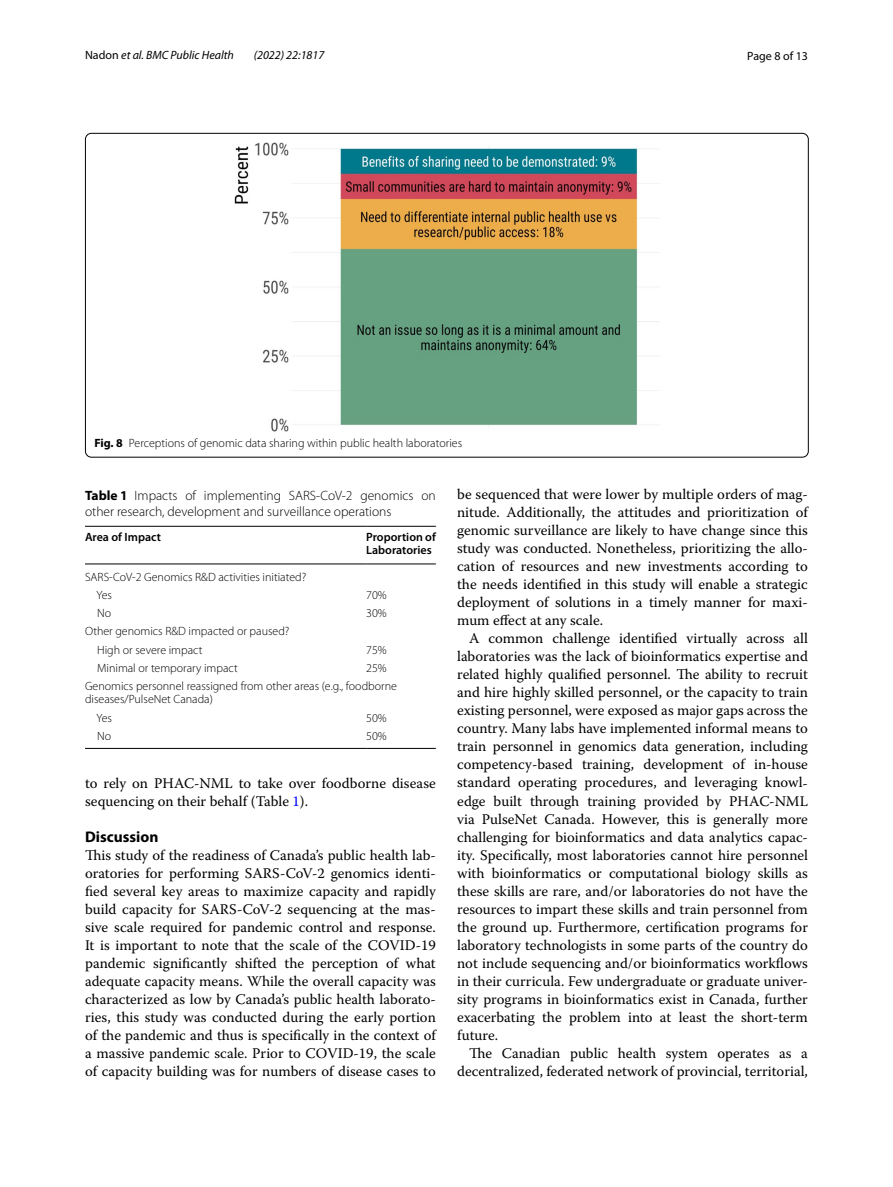
<style>
.page{position:relative;width:893px;height:1187px;background:#fff}
.page>*{position:absolute;margin:0;border:0;box-sizing:border-box;transform-origin:0 0}
.t1{font:700 15.45px "Myriad Pro";color:#000}
.t2{font:14.7px/18px "Warnock Pro";color:#000;text-align:justify}
.t3{font:300 13.5px/16.5px "Myriad Pro";color:#000}
.t4{font:300 12px/18.1px "Myriad Pro";color:#000}
.t5{font:italic 12px "Myriad Pro";color:#000}
.t6{font:600 12px/13.5px "Myriad Pro";color:#000}
.t7{font:12px "Myriad Pro";color:#000}
.s1{font-style:normal}
.s2{font-weight:700}
.s3{color:#00f}
</style>
<div class="page">
<img style="left:234px;top:142px;width:425px;height:290px">
<hr style="left:85px;top:526px;width:281px;height:1px;background:#000">
<hr style="left:85px;top:563px;width:281px;height:1px;background:#000">
<hr style="left:366px;top:526px;width:70px;height:1px;background:#000">
<hr style="left:366px;top:563px;width:70px;height:1px;background:#000">
<hr style="left:85px;top:748px;width:281px;height:1px;background:#000">
<hr style="left:366px;top:748px;width:70px;height:1px;background:#000">
<p class="t5" style="left:85px;top:48px;width:150px"><span class="s1">Nadon</span> et al. BMC Public Health</p>
<p class="t5" style="left:254px;top:48px;width:72px">(2022) 22:1817</p>
<p class="t7" style="left:747px;top:48px;width:62px">Page 8 of 13</p>
<p class="t4" style="left:94px;top:434px;width:369px"><span class="s2">Fig. 8</span> Perceptions of genomic data sharing within public health laboratories</p>
<p class="t3" style="left:85px;top:487px;width:352px"><span class="s2">Table 1</span> Impacts of implementing SARS-CoV-2 genomics on other research, development and surveillance operations</p>
<p class="t6" style="left:85px;top:529px;width:77px">Area of Impact</p>
<p class="t6" style="left:366px;top:529px;width:71px">Proportion of<br>Laboratories</p>
<p class="t4" style="left:96px;top:568px;width:211px;text-indent:-11px">SARS-CoV-2 Genomics R&amp;D activities initiated?<br>Yes</p>
<p class="t4" style="left:366px;top:586px;width:22px">70%</p>
<p class="t4" style="left:97px;top:604px;width:16px">No</p>
<p class="t4" style="left:366px;top:604px;width:22px">30%</p>
<p class="t4" style="left:97px;top:622px;width:194px;text-indent:-12px">Other genomics R&amp;D impacted or paused?<br>High or severe impact</p>
<p class="t4" style="left:366px;top:640px;width:22px">75%</p>
<p class="t4" style="left:97px;top:658px;width:142px">Minimal or temporary impact</p>
<p class="t4" style="left:85px;top:658px;width:314px;text-indent:281px">25%<br>Genomics personnel reassigned from other areas (e.g., foodborne</p>
<p class="t4" style="left:96px;top:690px;width:118px;text-indent:-11px">diseases/PulseNet Canada)<br>Yes</p>
<p class="t4" style="left:366px;top:708px;width:22px">50%</p>
<p class="t4" style="left:97px;top:727px;width:16px">No</p>
<p class="t4" style="left:366px;top:727px;width:22px">50%</p>
<p class="t2" style="left:85px;top:773px;width:352px">to rely on PHAC-NML to take over foodborne disease sequencing on their behalf (Table <span class="s3">1</span>).</p>
<p class="t1" style="left:85px;top:826px;width:75px">Discussion</p>
<p class="t2" style="left:85px;top:845px;width:352px">This study of the readiness of Canada’s public health lab&shy;oratories for performing SARS-CoV-2 genomics identi&shy;fied several key areas to maximize capacity and rapidly build capacity for SARS-CoV-2 sequencing at the mas&shy;sive scale required for pandemic control and response.<br>It is important to note that the scale of the COVID-19 pandemic significantly shifted the perception of what adequate capacity means. While the overall capacity was characterized as low by Canada’s public health laborato&shy;ries, this study was conducted during the early portion of the pandemic and thus is specifically in the context of a massive pandemic scale. Prior to COVID-19, the scale of capacity building was for numbers of disease cases to</p>
<p class="t2" style="left:457px;top:485px;width:352px">be sequenced that were lower by multiple orders of mag&shy;nitude. Additionally, the attitudes and prioritization of genomic surveillance are likely to have change since this study was conducted. Nonetheless, prioritizing the allo&shy;cation of resources and new investments according to the needs identified in this study will enable a strategic deployment of solutions in a timely manner for maxi&shy;mum effect at any scale.</p>
<p class="t2" style="left:457px;top:629px;width:352px;text-indent:12px">A common challenge identified virtually across all laboratories was the lack of bioinformatics expertise and related highly qualified personnel. The ability to recruit and hire highly skilled personnel, or the capacity to train existing personnel, were exposed as major gaps across the country. Many labs have implemented informal means to train personnel in genomics data generation, including competency-based training, development of in-house standard operating procedures, and leveraging knowl&shy;edge built through training provided by PHAC-NML via PulseNet Canada. However, this is generally more challenging for bioinformatics and data analytics capac&shy;ity. Specifically, most laboratories cannot hire personnel with bioinformatics or computational biology skills as these skills are rare, and/or laboratories do not have the resources to impart these skills and train personnel from the ground up. Furthermore, certification programs for laboratory technologists in some parts of the country do not include sequencing and/or bioinformatics workflows in their curricula. Few undergraduate or graduate univer&shy;sity programs in bioinformatics exist in Canada, further exacerbating the problem into at least the short-term future.</p>
<p class="t2" style="left:457px;top:1043px;width:352px;text-align:right">The Canadian public health system operates as a decentralized, federated network of provincial, territorial,</p>
</div>
